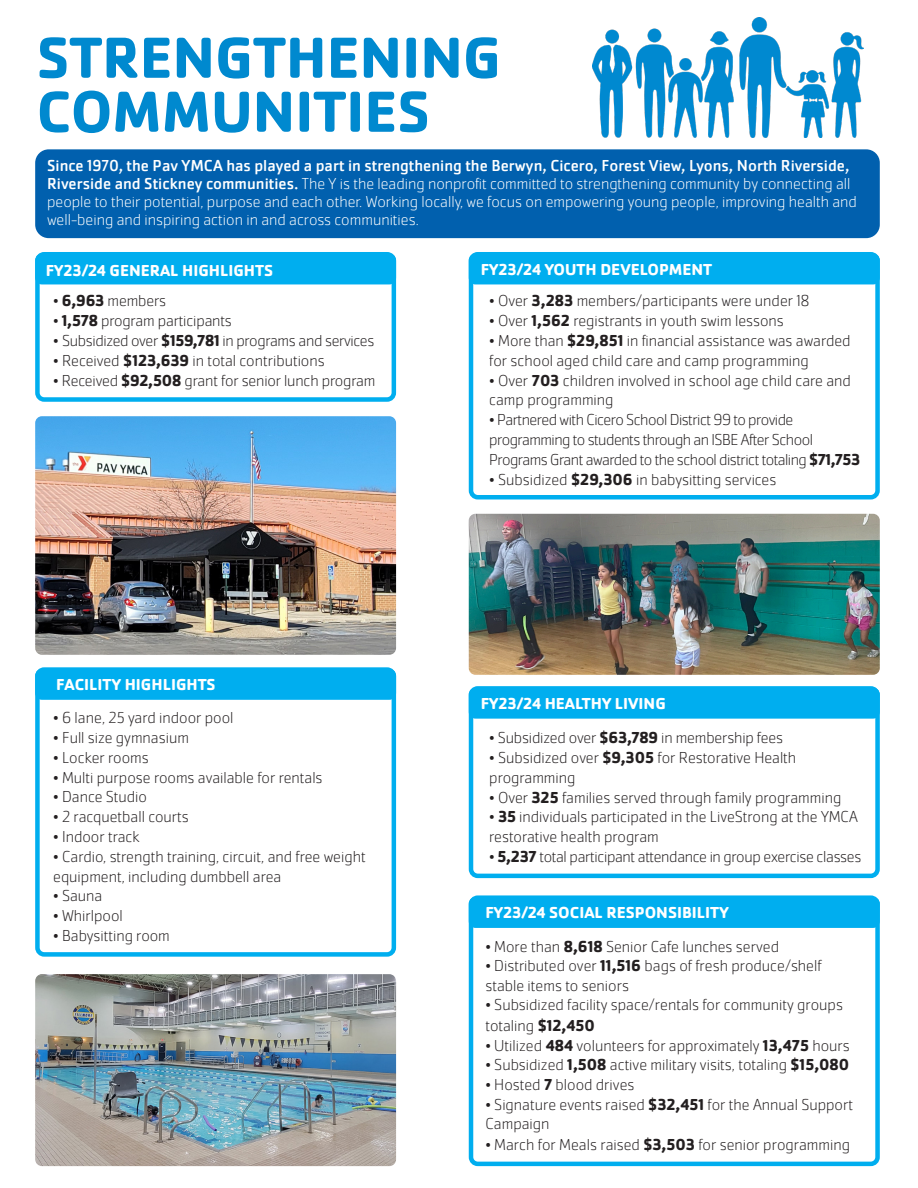
<style>
.page{position:relative;width:918px;height:1188px;background:#fff}
.page>*{position:absolute;margin:0;border:0;box-sizing:border-box;transform-origin:0 0}
.t1{font:700 60px "Cachet Pro";color:#0089cf}
.t2{font:200 16.5px/19.8px "Cachet Pro";color:#231f20}
.t3{font:200 16.5px/18px "Cachet Pro";color:#fff}
.t4{font:200 16.5px/19.8px "Cachet Pro";letter-spacing:-.03em;color:#231f20}
.t5{font:700 16.5px "Cachet Pro";color:#fff}
.t6{font:200 16.5px "Cachet Pro";letter-spacing:-.02em;color:#231f20}
.s1{font-weight:400}
.s2{font-weight:700}
</style>
<div class="page">
<div style="left:35px;top:149px;width:845px;height:89px;background:#0160ae;border-radius:14px"></div>
<div style="left:35px;top:252px;width:361px;height:150px;border:4px solid #00aeef;border-radius:7px"></div>
<div style="left:35px;top:253px;width:361px;height:31px;background:#00aeef;border-radius:7px"></div>
<div style="left:469px;top:252px;width:411px;height:247px;border:4px solid #00aeef;border-radius:7px"></div>
<div style="left:469px;top:253px;width:411px;height:31px;background:#00aeef;border-radius:7px"></div>
<div style="left:469px;top:686px;width:411px;height:192px;border:4px solid #00aeef;border-radius:7px"></div>
<div style="left:469px;top:688px;width:411px;height:31px;background:#00aeef;border-radius:7px"></div>
<div style="left:469px;top:895px;width:411px;height:271px;border:4px solid #00aeef;border-radius:7px"></div>
<div style="left:469px;top:897px;width:411px;height:31px;background:#00aeef;border-radius:7px"></div>
<img style="left:469px;top:514px;width:411px;height:161px">
<img style="left:35px;top:974px;width:361px;height:192px">
<div style="left:35px;top:667px;width:361px;height:290px;border:4px solid #00aeef;border-radius:7px"></div>
<div style="left:35px;top:669px;width:361px;height:31px;background:#00aeef;border-radius:7px"></div>
<img style="left:35px;top:416px;width:361px;height:239px">
<img style="left:592px;top:18px;width:272px;height:120px">
<p class="t1" style="left:37px;top:20px;width:466px">STRENGTHENING</p>
<p class="t1" style="left:37px;top:74px;width:395px">COMMUNITIES</p>
<p class="t3" style="left:47px;top:157px;width:811px"><span class="s1">Since 1970, the Pav YMCA has played a part in strengthening the Berwyn, Cicero, Forest View, Lyons, North Riverside, Riverside and Stickney communities.</span> The Y is the leading nonprofit committed to strengthening community by connecting all people to their potential, purpose and each other. Working locally, we focus on empowering young people, improving health and well-being and inspiring action in and across communities.</p>
<p class="t5" style="left:46px;top:260px;width:229px">FY23/24 GENERAL HIGHLIGHTS</p>
<p class="t2" style="left:53px;top:291px;width:114px">• <span class="s2">6,963</span> members</p>
<p class="t2" style="left:53px;top:311px;width:180px">• <span class="s2">1,578</span> program participants</p>
<p class="t6" style="left:53px;top:331px;width:323px">• Subsidized over <span class="s2">$159,781</span> in programs and services</p>
<p class="t2" style="left:53px;top:351px;width:273px">• Received <span class="s2">$123,639</span> in total contributions</p>
<p class="t2" style="left:53px;top:371px;width:324px">• Received <span class="s2">$92,508</span> grant for senior lunch program</p>
<p class="t5" style="left:481px;top:259px;width:233px">FY23/24 YOUTH DEVELOPMENT</p>
<p class="t2" style="left:489px;top:291px;width:322px">• Over <span class="s2">3,283</span> members/participants were under 18</p>
<p class="t2" style="left:489px;top:311px;width:296px">• Over <span class="s2">1,562</span> registrants in youth swim lessons</p>
<p class="t2" style="left:489px;top:331px;width:363px">• More than <span class="s2">$29,851</span> in financial assistance was awarded for school aged child care and camp programming</p>
<p class="t2" style="left:489px;top:371px;width:363px">• Over <span class="s2">703</span> children involved in school age child care and camp programming</p>
<p class="t4" style="left:489px;top:410px;width:372px">• Partnered with Cicero School District 99 to provide programming to students through an ISBE After School<br>Programs Grant awarded to the school district totaling <span class="s2">$71,753</span></p>
<p class="t2" style="left:489px;top:470px;width:289px">• Subsidized <span class="s2">$29,306</span> in babysitting services</p>
<p class="t5" style="left:56px;top:675px;width:161px">FACILITY HIGHLIGHTS</p>
<p class="t2" style="left:53px;top:708px;width:182px">• 6 lane, 25 yard indoor pool</p>
<p class="t2" style="left:53px;top:728px;width:137px">• Full size gymnasium</p>
<p class="t2" style="left:53px;top:748px;width:97px">• Locker rooms</p>
<p class="t2" style="left:53px;top:768px;width:271px">• Multi purpose rooms available for rentals</p>
<p class="t2" style="left:53px;top:787px;width:95px">• Dance Studio</p>
<p class="t2" style="left:53px;top:807px;width:137px">• 2 racquetball courts</p>
<p class="t2" style="left:53px;top:827px;width:88px">• Indoor track</p>
<p class="t2" style="left:53px;top:847px;width:314px">• Cardio, strength training, circuit, and free weight equipment, including dumbbell area</p>
<p class="t2" style="left:53px;top:886px;width:51px">• Sauna</p>
<p class="t2" style="left:53px;top:906px;width:71px">• Whirlpool</p>
<p class="t2" style="left:53px;top:926px;width:118px">• Babysitting room</p>
<p class="t5" style="left:481px;top:693px;width:187px">FY23/24 HEALTHY LIVING</p>
<p class="t2" style="left:489px;top:728px;width:296px">• Subsidized over <span class="s2">$63,789</span> in membership fees</p>
<p class="t2" style="left:489px;top:748px;width:309px">• Subsidized over <span class="s2">$9,305</span> for Restorative Health programming</p>
<p class="t2" style="left:489px;top:788px;width:354px">• Over <span class="s2">325</span> families served through family programming</p>
<p class="t2" style="left:489px;top:807px;width:370px">• <span class="s2">35</span> individuals participated in the LiveStrong at the YMCA restorative health program</p>
<p class="t6" style="left:489px;top:847px;width:374px">• <span class="s2">5,237</span> total participant attendance in group exercise classes</p>
<p class="t5" style="left:485px;top:902px;width:245px">FY23/24 SOCIAL RESPONSIBILITY</p>
<p class="t2" style="left:485px;top:937px;width:295px">• More than <span class="s2">8,618</span> Senior Cafe lunches served</p>
<p class="t2" style="left:485px;top:957px;width:338px;line-height:19px">• Distributed over <span class="s2">11,516</span> bags of fresh produce/shelf stable items to seniors</p>
<p class="t2" style="left:485px;top:995px;width:359px;line-height:20.4px">• Subsidized facility space/rentals for community groups totaling <span class="s2">$12,450</span></p>
<p class="t2" style="left:485px;top:1036px;width:366px">• Utilized <span class="s2">484</span> volunteers for approximately <span class="s2">13,475</span> hours</p>
<p class="t2" style="left:485px;top:1055px;width:365px">• Subsidized <span class="s2">1,508</span> active military visits, totaling <span class="s2">$15,080</span></p>
<p class="t2" style="left:485px;top:1075px;width:151px">• Hosted <span class="s2">7</span> blood drives</p>
<p class="t2" style="left:485px;top:1095px;width:369px;line-height:19px">• Signature events raised <span class="s2">$32,451</span> for the Annual Support<br>Campaign</p>
<p class="t2" style="left:485px;top:1135px;width:366px">• March for Meals raised <span class="s2">$3,503</span> for senior programming</p>
</div>
